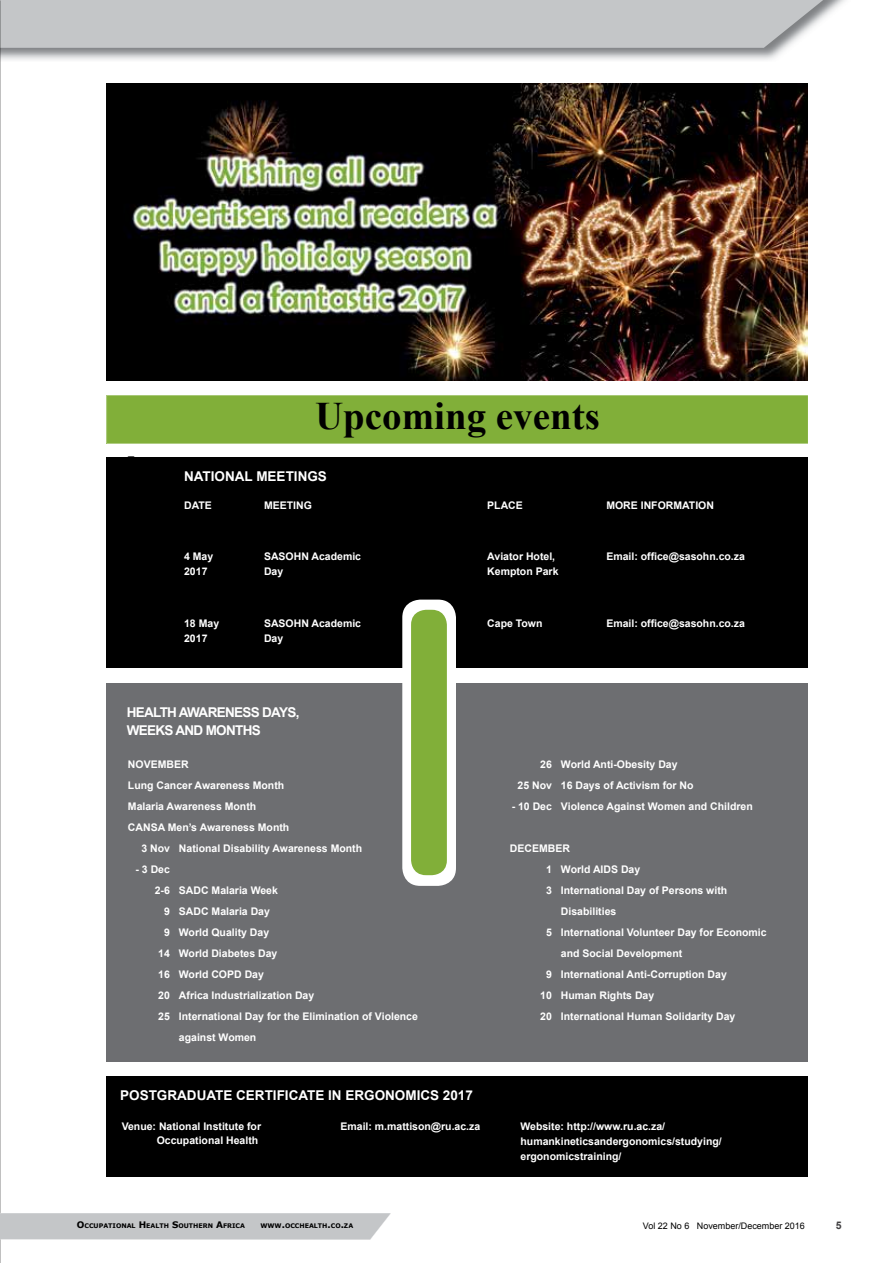
<style>
.page{position:relative;width:893px;height:1263px;background:#fff}
.page>*{position:absolute;margin:0;border:0;box-sizing:border-box;transform-origin:0 0}
.t1{font:700 39px "Times New Roman";color:#000}
.t2{font:700 13.5px "Arial";color:#fff}
.t3{font:700 13.5px/18px "Arial";letter-spacing:-.05em;color:#fff}
.t4{font:12px "Arial";color:#000}
.t5{font:700 10.5px/15px "Arial";color:#fff}
.t6{font:700 10.5px "Arial";color:#414042}
.t7{font:9px "Arial";color:#000}
.t8{font:700 6.3px "Verdana";color:#000}
.s1{font-size:9px}
</style>
<div class="page">
<img style="left:0;top:0;width:845px;height:62px">
<div style="left:0;top:0;width:823px;height:48px;background:#c4c6c8"></div>
<svg style="left:0;top:1213px;width:391px;height:27px;background:#c7c8ca"></svg>
<div style="left:107px;top:457px;width:701px;height:211px;background:#000"></div>
<div style="left:107px;top:395px;width:701px;height:48px;background:#81af39"></div>
<div style="left:107px;top:682px;width:701px;height:379px;background:#6d6e71"></div>
<div style="left:402px;top:600px;width:54px;height:286px;background:#fff;border-radius:18px"></div>
<div style="left:411px;top:610px;width:36px;height:265px;background:#81af39;border-radius:15px"></div>
<img style="left:106px;top:83px;width:702px;height:298px">
<div style="left:107px;top:1076px;width:701px;height:101px;background:#000"></div>
<p class="t4" style="left:127px;top:453px;width:13px">E-</p>
<h1 class="t1" style="left:315px;top:389px;width:286px">Upcoming events</h1>
<p class="t2" style="left:184px;top:467px;width:144px">NATIONAL MEETINGS</p>
<p class="t5" style="left:184px;top:498px;width:29px">DATE</p>
<p class="t5" style="left:264px;top:498px;width:49px">MEETING</p>
<p class="t5" style="left:487px;top:498px;width:37px">PLACE</p>
<p class="t5" style="left:606px;top:498px;width:109px">MORE INFORMATION</p>
<p class="t5" style="left:184px;top:549px;width:31px">4 May<br>2017</p>
<p class="t5" style="left:264px;top:549px;width:99px">SASOHN Academic<br>Day</p>
<p class="t5" style="left:487px;top:549px;width:73px">Aviator Hotel,<br>Kempton Park</p>
<p class="t5" style="left:606px;top:549px;width:140px">Email: office@sasohn.co.za</p>
<p class="t5" style="left:184px;top:616px;width:37px">18 May<br>2017</p>
<p class="t5" style="left:264px;top:616px;width:99px">SASOHN Academic<br>Day</p>
<p class="t5" style="left:487px;top:616px;width:57px">Cape Town</p>
<p class="t5" style="left:606px;top:616px;width:140px">Email: office@sasohn.co.za</p>
<p class="t3" style="left:127px;top:704px;width:174px">HEALTH AWARENESS DAYS,<br>WEEKS AND MONTHS</p>
<p class="t5" style="left:128px;top:757px;width:62px">NOVEMBER</p>
<p class="t5" style="left:128px;top:778px;width:158px">Lung Cancer Awareness Month</p>
<p class="t5" style="left:128px;top:799px;width:130px">Malaria Awareness Month</p>
<p class="t5" style="left:128px;top:820px;width:163px">CANSA Men’s Awareness Month</p>
<p class="t5" style="left:141px;top:841px;width:222px">3 Nov National Disability Awareness Month</p>
<p class="t5" style="left:135px;top:862px;width:36px">- 3 Dec</p>
<p class="t5" style="left:155px;top:883px;width:125px">2-6 SADC Malaria Week</p>
<p class="t5" style="left:164px;top:904px;width:107px">9 SADC Malaria Day</p>
<p class="t5" style="left:164px;top:925px;width:107px">9 World Quality Day</p>
<p class="t5" style="left:158px;top:946px;width:121px">14 World Diabetes Day</p>
<p class="t5" style="left:158px;top:967px;width:107px">16 World COPD Day</p>
<p class="t5" style="left:158px;top:988px;width:158px">20 Africa Industrialization Day</p>
<p class="t5" style="left:158px;top:1009px;width:261px">25 International Day for the Elimination of Violence</p>
<p class="t5" style="left:179px;top:1030px;width:79px">against Women</p>
<p class="t2" style="left:120px;top:1087px;width:354px">POSTGRADUATE CERTIFICATE IN ERGONOMICS 2017</p>
<p class="t5" style="left:517px;top:754px;width:178px;line-height:21px;text-indent:23px">26 World Anti-Obesity Day<br>25 Nov 16 Days of Activism for No</p>
<p class="t5" style="left:512px;top:799px;width:243px">- 10 Dec Violence Against Women and Children</p>
<p class="t5" style="left:510px;top:841px;width:62px">DECEMBER</p>
<p class="t5" style="left:546px;top:862px;width:96px">1 World AIDS Day</p>
<p class="t5" style="left:546px;top:883px;width:183px">3 International Day of Persons with</p>
<p class="t5" style="left:561px;top:904px;width:57px">Disabilities</p>
<p class="t5" style="left:546px;top:925px;width:222px">5 International Volunteer Day for Economic</p>
<p class="t5" style="left:561px;top:946px;width:123px">and Social Development</p>
<p class="t5" style="left:546px;top:967px;width:182px">9 International Anti-Corruption Day</p>
<p class="t5" style="left:540px;top:988px;width:116px">10 Human Rights Day</p>
<p class="t5" style="left:540px;top:1009px;width:197px">20 International Human Solidarity Day</p>
<p class="t5" style="left:122px;top:1120px;width:141px;line-height:13.5px;text-align:right">Venue: National Institute for<br>Occupational Health</p>
<p class="t5" style="left:340px;top:1119px;width:141px">Email: m.mattison@ru.ac.za</p>
<p class="t5" style="left:520px;top:1119px;width:203px">Website: http://www.ru.ac.za/ humankineticsandergonomics/studying/ ergonomicstraining/</p>
<p class="t8" style="left:77px;top:1222px;width:170px"><span class="s1">O</span>CCUPATIONAL <span class="s1">H</span>EALTH <span class="s1">S</span>OUTHERN <span class="s1">A</span>FRICA</p>
<p class="t8" style="left:260px;top:1222px;width:94px">WWW<span class="s1">.</span>OCCHEALTH<span class="s1">.</span>CO<span class="s1">.</span>ZA</p>
<p class="t7" style="left:643px;top:1220px;width:164px">Vol 22 No 6 November/December 2016</p>
<p class="t6" style="left:836px;top:1218px;width:7px">5</p>
</div>
